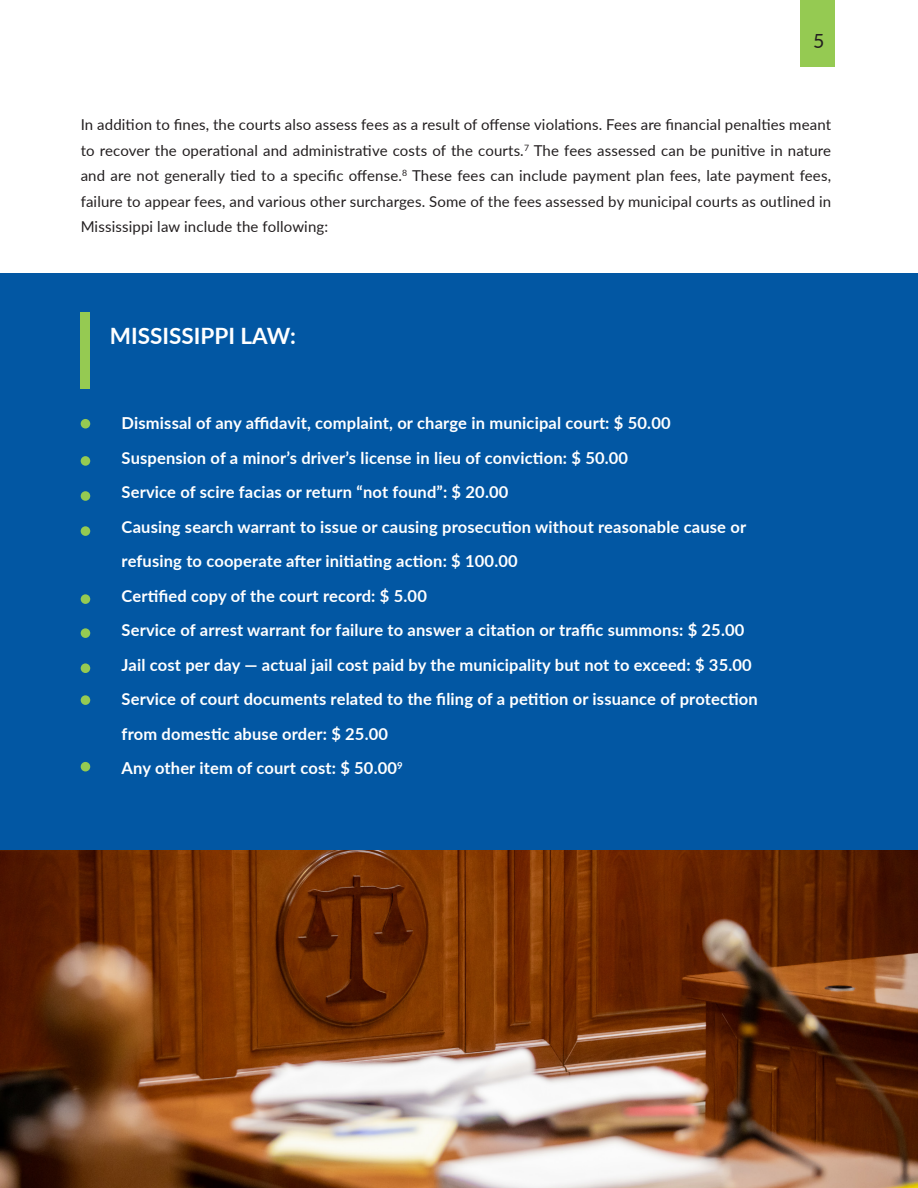
<style>
.page{position:relative;width:918px;height:1188px;background:#fff}
.page>*{position:absolute;margin:0;border:0;box-sizing:border-box;transform-origin:0 0}
.second_title{font:700 22.5px "Lato";color:#fff}
.t1{font:19.5px "Lato";color:#231f20}
.second_title-2{font:700 16.5px "Lato";letter-spacing:.01em;color:#fff}
.second_title-3{font:15px/25.5px "Lato";letter-spacing:.01em;color:#231f20;text-align:justify}
</style>
<div class="page">
<div style="left:0;top:273px;width:918px;height:577px;background:#0257a3"></div>
<div style="left:81px;top:419px;width:9px;height:10px;background:#95ca52;border-radius:50%"></div>
<div style="left:81px;top:456px;width:9px;height:10px;background:#95ca52;border-radius:50%"></div>
<div style="left:81px;top:491px;width:9px;height:10px;background:#95ca52;border-radius:50%"></div>
<div style="left:81px;top:526px;width:9px;height:10px;background:#95ca52;border-radius:50%"></div>
<div style="left:81px;top:594px;width:9px;height:10px;background:#95ca52;border-radius:50%"></div>
<div style="left:81px;top:628px;width:9px;height:10px;background:#95ca52;border-radius:50%"></div>
<div style="left:81px;top:663px;width:9px;height:10px;background:#95ca52;border-radius:50%"></div>
<div style="left:81px;top:695px;width:9px;height:10px;background:#95ca52;border-radius:50%"></div>
<div style="left:81px;top:762px;width:9px;height:9px;background:#95ca52;border-radius:50%"></div>
<div style="left:81px;top:312px;width:9px;height:76px;background:#95ca52"></div>
<div style="left:800px;top:0;width:34px;height:67px;background:#95ca52"></div>
<img style="left:0;top:850px;width:918px;height:338px">
<p class="t1" style="left:813px;top:27px;width:13px">5</p>
<p class="second_title-3" style="left:81px;top:111px;width:752px">In addition to fines, the courts also assess fees as a result of offense violations. Fees are financial penalties meant to recover the operational and administrative costs of the courts.<sup>7</sup> The fees assessed can be punitive in nature and are not generally tied to a specific offense.<sup>8</sup> These fees can include payment plan fees, late payment fees, failure to appear fees, and various other surcharges. Some of the fees assessed by municipal courts as outlined in Mississippi law include the following:</p>
<p class="second_title" style="left:110px;top:319px;width:188px">MISSISSIPPI LAW:</p>
<p class="second_title-2" style="left:122px;top:411px;width:551px">Dismissal of any affidavit, complaint, or charge in municipal court: $ 50.00</p>
<p class="second_title-2" style="left:122px;top:446px;width:508px">Suspension of a minor’s driver’s license in lieu of conviction: $ 50.00</p>
<p class="second_title-2" style="left:122px;top:480px;width:388px">Service of scire facias or return “not found”: $ 20.00</p>
<p class="second_title-2" style="left:122px;top:515px;width:626px">Causing search warrant to issue or causing prosecution without reasonable cause or</p>
<p class="second_title-2" style="left:122px;top:549px;width:398px">refusing to cooperate after initiating action: $ 100.00</p>
<p class="second_title-2" style="left:122px;top:584px;width:307px">Certified copy of the court record: $ 5.00</p>
<p class="second_title-2" style="left:122px;top:618px;width:624px">Service of arrest warrant for failure to answer a citation or traffic summons: $ 25.00</p>
<p class="second_title-2" style="left:122px;top:653px;width:632px">Jail cost per day — actual jail cost paid by the municipality but not to exceed: $ 35.00</p>
<p class="second_title-2" style="left:122px;top:687px;width:638px">Service of court documents related to the filing of a petition or issuance of protection</p>
<p class="second_title-2" style="left:122px;top:722px;width:268px">from domestic abuse order: $ 25.00</p>
<p class="second_title-2" style="left:122px;top:756px;width:283px">Any other item of court cost: $ 50.00<sup>9</sup></p>
</div>
